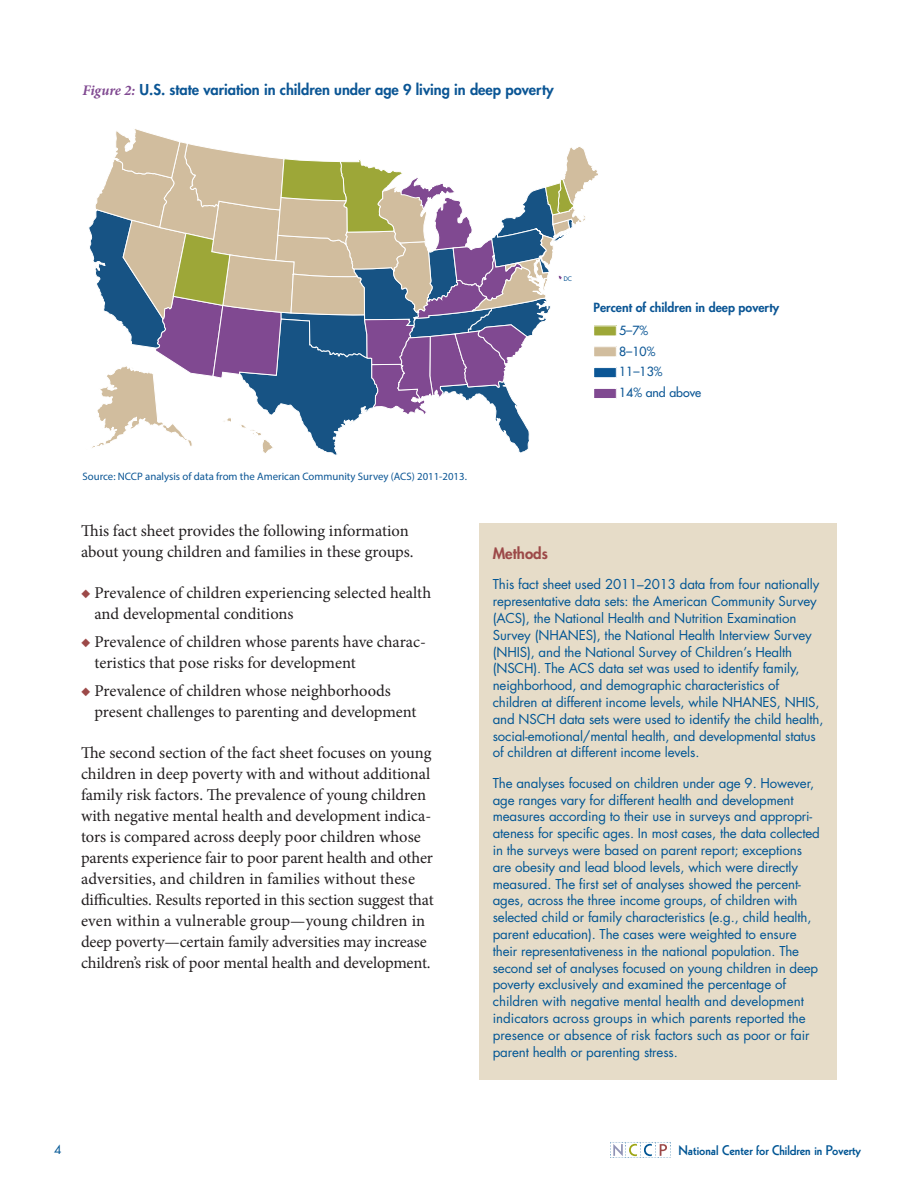
<style>
.page{position:relative;width:918px;height:1188px;background:#fff}
.page>*{position:absolute;margin:0;border:0;box-sizing:border-box;transform-origin:0 0}
.t1{font:16.5px/21px "Minion Pro";letter-spacing:-.005em;color:#231f20}
.t2{font:800 15px "Futura";color:#9c4948}
.t3{font:800 14.7px "Futura";color:#0b5695}
.t4{font:800 13.5px "Kabel";color:#005594}
.t5{font:13.35px/16.8px "Futura";letter-spacing:-.01em;color:#005594}
.t6{font:800 12.3px "Futura";color:#0b5695}
.t7{font:12.3px/20.9px "Futura";color:#0b5695}
.t8{font:12px "Futura";color:#005594}
.t9{font:10.8px "Myriad Pro";color:#0b5695}
.t10{font:6.15px "Futura";color:#0b5695}
.s1{font-family:"Minion Pro";font-weight:700;font-style:italic;color:#804991}
.s2{color:#9c4948}
</style>
<div class="page">
<svg style="left:610px;top:1142px;width:61px;height:16px"></svg>
<div style="left:479px;top:524px;width:358px;height:556px;background:#e6dcc8"></div>
<svg style="left:89px;top:129px;width:511px;height:326px"></svg>
<div style="left:594px;top:326px;width:22px;height:10px;background:#9da738"></div>
<div style="left:593px;top:326px;width:24px;height:10px;border:1px solid #fff"></div>
<div style="left:594px;top:347px;width:22px;height:10px;background:#d1bd9e"></div>
<div style="left:593px;top:347px;width:24px;height:10px;border:1px solid #fff"></div>
<div style="left:594px;top:368px;width:22px;height:10px;background:#0b5695"></div>
<div style="left:593px;top:367px;width:24px;height:11px;border:1px solid #fff"></div>
<div style="left:594px;top:388px;width:22px;height:11px;background:#804991"></div>
<div style="left:593px;top:388px;width:24px;height:11px;border:1px solid #fff"></div>
<p class="t3" style="left:83px;top:80px;width:473px"><span class="s1">Figure 2:</span> U.S. state variation in children under age 9 living in deep poverty</p>
<p class="t9" style="left:83px;top:469px;width:386px">Source: NCCP analysis of data from the American Community Survey (ACS) 2011-2013.</p>
<p class="t10" style="left:564px;top:275px;width:10px">DC</p>
<p class="t6" style="left:594px;top:300px;width:187px">Percent of children in deep poverty</p>
<p class="t7" style="left:619px;top:320px;width:84px">5–7%<br>8–10%<br>11–13%<br>14% and above</p>
<p class="t1" style="left:81px;top:520px;width:334px">This fact sheet provides the following information about young children and families in these groups.</p>
<p class="t1" style="left:94px;top:582px;width:338px;text-indent:-13px"><span class="s2">◆</span> Prevalence of children experiencing selected health and developmental conditions</p>
<p class="t1" style="left:94px;top:631px;width:333px;text-indent:-13px"><span class="s2">◆</span> Prevalence of children whose parents have charac&shy;teristics that pose risks for development</p>
<p class="t1" style="left:94px;top:680px;width:324px;text-indent:-13px"><span class="s2">◆</span> Prevalence of children whose neighborhoods present challenges to parenting and development</p>
<p class="t1" style="left:81px;top:742px;width:354px">The second section of the fact sheet focuses on young children in deep poverty with and without additional family risk factors. The prevalence of young children with negative mental health and development indica&shy;tors is compared across deeply poor children whose parents experience fair to poor parent health and other adversities, and children in families without these difficulties. Results reported in this section suggest that even within a vulnerable group—young children in deep poverty—certain family adversities may increase children’s risk of poor mental health and development.</p>
<p class="t2" style="left:493px;top:544px;width:57px">Methods</p>
<p class="t5" style="left:493px;top:576px;width:332px">This fact sheet used 2011–2013 data from four nationally representative data sets: the American Community Survey (ACS), the National Health and Nutrition Examination Survey (NHANES), the National Health Interview Survey (NHIS), and the National Survey of Children’s Health (NSCH). The ACS data set was used to identify family, neighborhood, and demographic characteristics of children at different income levels, while NHANES, NHIS, and NSCH data sets were used to identify the child health, social-emotional/mental health, and developmental status of children at different income levels.</p>
<p class="t5" style="left:493px;top:775px;width:329px">The analyses focused on children under age 9. However, age ranges vary for different health and development measures according to their use in surveys and appropri&shy;ateness for specific ages. In most cases, the data collected in the surveys were based on parent report; exceptions are obesity and lead blood levels, which were directly measured. The first set of analyses showed the percent&shy;ages, across the three income groups, of children with selected child or family characteristics (e.g., child health, parent education). The cases were weighted to ensure their representativeness in the national population. The second set of analyses focused on young children in deep poverty exclusively and examined the percentage of children with negative mental health and development indicators across groups in which parents reported the presence or absence of risk factors such as poor or fair parent health or parenting stress.</p>
<p class="t8" style="left:54px;top:1141px;width:9px">4</p>
<p class="t4" style="left:678px;top:1143px;width:184px">National Center for Children in Poverty</p>
</div>
